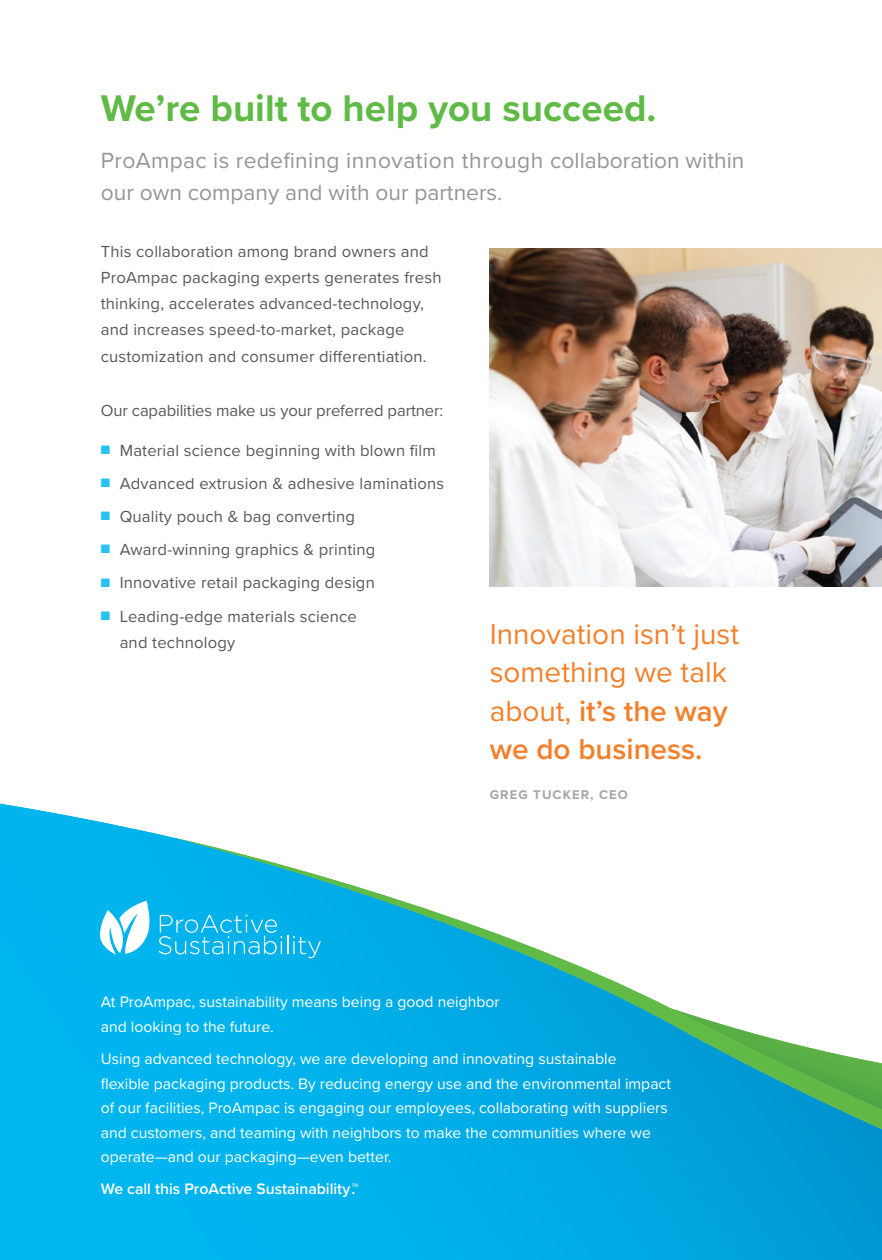
<style>
.page{position:relative;width:882px;height:1260px;background:#fff}
.page>*{position:absolute;margin:0;border:0;box-sizing:border-box;transform-origin:0 0}
.t1{font:700 38.5px "Proxima Nova";color:#60bb46}
.Intro{font:29.75px/38.5px "Proxima Nova";color:#f47f2a}
.Intro-2{font:22.75px/31.5px "Proxima Nova";color:#939598}
.Body{font:16.62px/26.2px "Proxima Nova";letter-spacing:.01em;color:#57585a}
.Body-2{font:16.62px "Proxima Nova";letter-spacing:-.01em;color:#57585a}
.Locations_List{font:15.75px/24.5px "Proxima Nova";color:#fff}
.Locations_List-2{font:600 15.75px "Proxima Nova";color:#fff}
.Products_Header{font:700 13.12px "Proxima Nova";letter-spacing:.08em;color:#a3a7a9}
.s1{color:#27c2f2}
.s2{font-weight:600}
</style>
<div class="page">
<div style="left:0;top:804px;width:175px;height:456px;background:#00b5ef"></div>
<svg style="left:175px;top:1129px;width:707px;height:131px;background:#00a9e4"></svg>
<img style="left:175px;top:838px;width:707px;height:291px">
<svg style="left:158px;top:915px;width:163px;height:43px;background:#20bbec"></svg>
<svg style="left:98px;top:901px;width:54px;height:54px"></svg>
<img style="left:490px;top:248px;width:392px;height:338px">
<h1 class="t1" style="left:101px;top:80px;width:557px">We’re built to help you succeed.</h1>
<p class="Intro-2" style="left:101px;top:144px;width:645px">ProAmpac is redefining innovation through collaboration within our own company and with our partners.</p>
<p class="Body" style="left:101px;top:237px;width:342px">This collaboration among brand owners and ProAmpac packaging experts generates fresh thinking, accelerates advanced-technology, and increases speed-to-market, package customization and consumer differentiation.</p>
<p class="Body-2" style="left:101px;top:398px;width:344px">Our capabilities make us your preferred partner:</p>
<p class="Body" style="left:101px;top:436px;width:337px"><span class="s1">■</span> Material science beginning with blown film</p>
<p class="Body" style="left:101px;top:469px;width:345px"><span class="s1">■</span> Advanced extrusion &amp; adhesive laminations</p>
<p class="Body" style="left:101px;top:503px;width:256px"><span class="s1">■</span> Quality pouch &amp; bag converting</p>
<p class="Body" style="left:101px;top:536px;width:276px"><span class="s1">■</span> Award-winning graphics &amp; printing</p>
<p class="Body" style="left:101px;top:569px;width:276px"><span class="s1">■</span> Innovative retail packaging design</p>
<p class="Body" style="left:120px;top:602px;width:239px;text-indent:-19px"><span class="s1">■</span> Leading-edge materials science and technology</p>
<p class="Intro" style="left:490px;top:613px;width:251px">Innovation isn’t just something we talk about, <span class="s2">it’s the way we do business.</span></p>
<p class="Products_Header" style="left:490px;top:785px;width:140px">GREG TUCKER, CEO</p>
<p class="Locations_List" style="left:101px;top:989px;width:400px">At ProAmpac, sustainability means being a good neighbor and looking to the future.</p>
<p class="Locations_List" style="left:101px;top:1046px;width:572px">Using advanced technology, we are developing and innovating sustainable<br>flexible packaging products. By reducing energy use and the environmental impact of our facilities, ProAmpac is engaging our employees, collaborating with suppliers and customers, and teaming with neighbors to make the communities where we operate—and our packaging—even better.</p>
<p class="Locations_List-2" style="left:101px;top:1177px;width:259px">We call this ProActive Sustainability™.</p>
</div>
